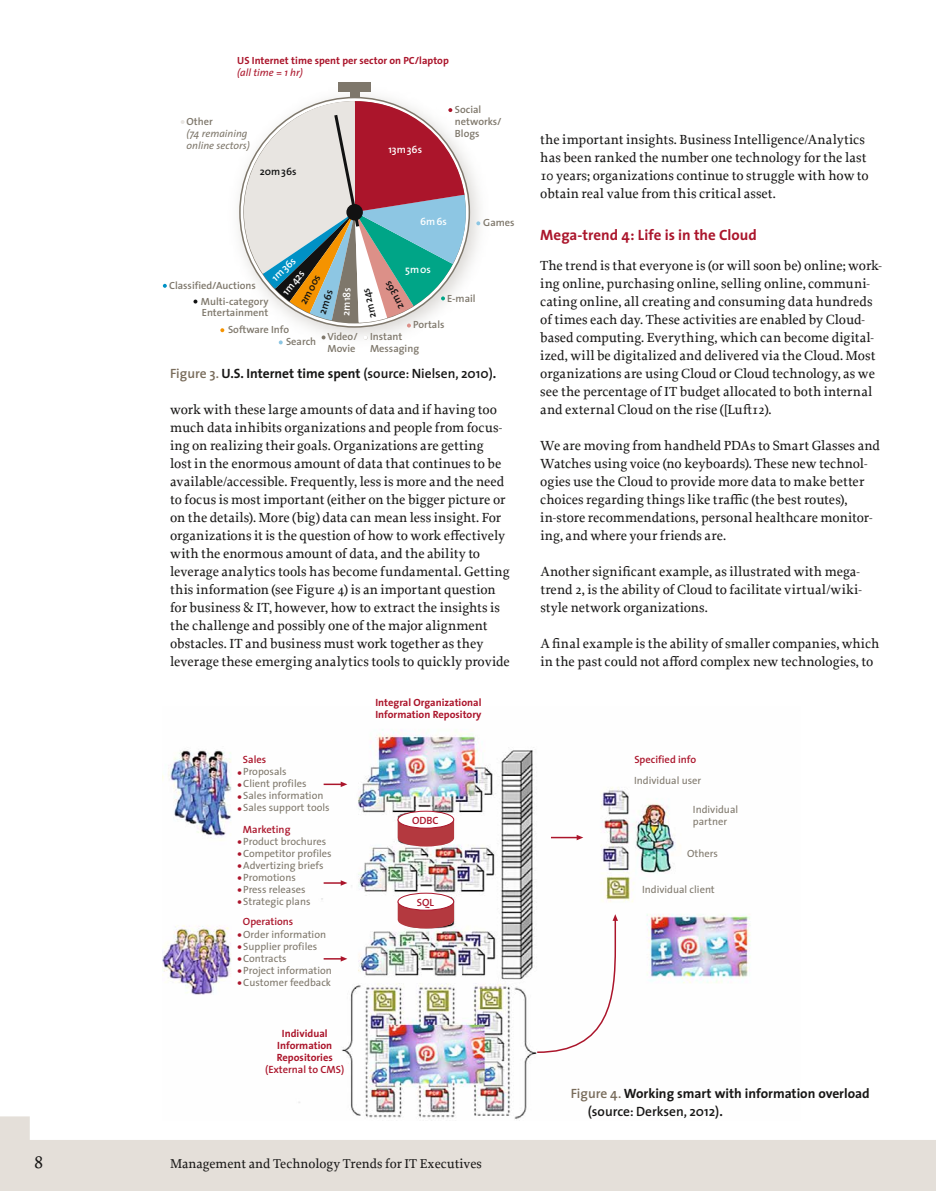
<style>
.page{position:relative;width:936px;height:1191px;background:#fff}
.page>*{position:absolute;margin:0;border:0;box-sizing:border-box;transform-origin:0 0}
.t1{font:500 18px "Proforma";color:#181716}
.t2{font:700 15px "The Sans";color:#ab162c}
.t3{font:500 13.8px/18px "Proforma";color:#181716}
.t4{font:700 13.5px/18px "The Sans";color:#181716}
.t5{font:500 13.5px "Proforma";color:#181716}
.t6{font:600 13.5px/12px "The Sans";color:#ab152b;text-align:justify}
.t7{font:10.5px/12px "The Sans";color:#7e776b}
.t8{font:700 10.5px/12px "The Sans";color:#ab152b}
.t9{font:600 10.5px "The Sans";color:#ab152b}
.t10{font:600 10.35px/11.9px "The Sans";color:#7e776b}
.t11{font:700 10.35px "The Sans";color:#ab152b}
.t12{font:600 10.35px "The Sans";color:#fff}
.t13{font:italic 10.35px/11.9px "The Sans";color:#7e776b}
.t14{font:600 10.35px "The Sans";color:#111212}
.t15{font:italic 10.35px "The Sans";color:#ab152b}
.s1{font-weight:600;color:#796c5b}
.s2{font-weight:600}
</style>
<div class="page">
<svg style="left:0;top:1116px;width:935px;height:75px;fill:#e4dfd9"></svg>
<img style="left:162px;top:729px;width:638px;height:391px">
<svg style="left:397px;top:810px;width:57px;height:36px"></svg>
<svg style="left:397px;top:892px;width:57px;height:36px"></svg>
<svg style="left:551px;top:835px;width:32px;height:5px"></svg>
<svg style="left:535px;top:914px;width:83px;height:139px"></svg>
<svg style="left:323px;top:781px;width:24px;height:6px"></svg>
<svg style="left:323px;top:880px;width:24px;height:5px"></svg>
<svg style="left:323px;top:956px;width:24px;height:5px"></svg>
<img style="left:280px;top:92px;width:201px;height:253px">
<div style="left:349px;top:92px;width:10px;height:6px;background:#7e776b"></div>
<div style="left:338px;top:82px;width:33px;height:10px;background:#7e776b"></div>
<svg style="left:476px;top:221px;width:4px;height:4px"></svg>
<svg style="left:220px;top:101px;width:248px;height:243px"></svg>
<svg style="left:193px;top:299px;width:4px;height:4px"></svg>
<svg style="left:163px;top:284px;width:4px;height:4px"></svg>
<svg style="left:181px;top:120px;width:3px;height:4px"></svg>
<p class="t11" style="left:237px;top:52px;width:213px">US Internet time spent per sector on PC/laptop</p>
<p class="t15" style="left:237px;top:64px;width:67px">(all time = 1 hr)</p>
<p class="t10" style="left:186px;top:116px;width:28px">Other</p>
<p class="t13" style="left:186px;top:127px;width:65px">(74 remaining online sectors)</p>
<p class="t14" style="left:260px;top:163px;width:38px">20m36s</p>
<p class="t12" style="left:388px;top:141px;width:35px">13m36s</p>
<p class="t10" style="left:455px;top:103px;width:48px">Social networks/<br>Blogs</p>
<p class="t12" style="left:420px;top:213px;width:28px">6m6s</p>
<p class="t10" style="left:483px;top:217px;width:33px">Games</p>
<p class="t12" style="left:267px;top:273px;width:30px;rotate:-44deg">1m36s</p>
<p class="t12" style="left:278px;top:288px;width:30px;rotate:-51deg">1m42s</p>
<p class="t14" style="left:295px;top:300px;width:34px;rotate:-62deg">2m00s</p>
<p class="t10" style="left:169px;top:279px;width:88px">Classified/Auctions</p>
<p class="t14" style="left:314px;top:312px;width:27px;rotate:-73deg">2m6s</p>
<p class="t10" style="left:201px;top:295px;width:69px">Multi-category<br>Entertainment</p>
<p class="t12" style="left:337px;top:316px;width:30px;rotate:-88deg">2m18s</p>
<p class="t14" style="left:364px;top:320px;width:32px;rotate:-104deg">2m24s</p>
<p class="t12" style="left:405px;top:261px;width:27px">5m0s</p>
<p class="t14" style="left:393px;top:312px;width:32px;rotate:-118deg">2m36s</p>
<p class="t10" style="left:447px;top:292px;width:30px">E-mail</p>
<p class="t10" style="left:228px;top:323px;width:63px">Software Info</p>
<p class="t10" style="left:286px;top:336px;width:32px">Search</p>
<p class="t10" style="left:327px;top:330px;width:32px">Video/<br>Movie</p>
<p class="t10" style="left:413px;top:318px;width:33px">Portals</p>
<p class="t10" style="left:370px;top:330px;width:51px">Instant<br>Messaging</p>
<p class="t4" style="left:170px;top:364px;width:327px"><span class="s1">Figure 3.</span> U.S. Internet time spent <span class="s2">(source: Nielsen, 2010)</span>.</p>
<p class="t3" style="left:170px;top:400px;width:341px">work with these large amounts of data and if having too much data inhibits organizations and people from focus‑ ing on realizing their goals. Organizations are getting<br>lost in the enormous amount of data that continues to be available/accessible. Frequently, less is more and the need to focus is most important (either on the bigger picture or on the details). More (big) data can mean less insight. For organizations it is the question of how to work effectively with the enormous amount of data, and the ability to leverage analytics tools has become fundamental. Getting this information (see Figure 4) is an important question for business &amp; IT, however, how to extract the insights is the challenge and possibly one of the major alignment obstacles. IT and business must work together as they leverage these emerging analytics tools to quickly provide</p>
<p class="t8" style="left:375px;top:696px;width:108px">Integral Organizational<br>Information Repository</p>
<p class="t3" style="left:540px;top:130px;width:330px">the important insights. Business Intelligence/Analytics has been ranked the number one technology for the last 10 years; organizations continue to struggle with how to obtain real value from this critical asset.</p>
<p class="t2" style="left:540px;top:222px;width:218px">Mega-trend 4: Life is in the Cloud</p>
<p class="t3" style="left:540px;top:256px;width:343px">The trend is that everyone is (or will soon be) online; work‑ ing online, purchasing online, selling online, communi‑ cating online, all creating and consuming data hundreds of times each day. These activities are enabled by Cloud&shy;based computing. Everything, which can become digital‑ ized, will be digitalized and delivered via the Cloud. Most organizations are using Cloud or Cloud technology, as we see the percentage of IT budget allocated to both internal and external Cloud on the rise ([Luft12).</p>
<p class="t3" style="left:540px;top:436px;width:341px">We are moving from handheld PDAs to Smart Glasses and Watches using voice (no keyboards). These new technol‑ ogies use the Cloud to provide more data to make better choices regarding things like traffic (the best routes), in-store recommendations, personal healthcare monitor‑ ing, and where your friends are.</p>
<p class="t3" style="left:540px;top:562px;width:322px">Another significant example, as illustrated with mega&shy;trend 2, is the ability of Cloud to facilitate virtual/wiki&shy;style network organizations.</p>
<p class="t3" style="left:540px;top:634px;width:340px">A final example is the ability of smaller companies, which in the past could not afford complex new technologies, to</p>
<p class="t9" style="left:243px;top:750px;width:25px">Sales</p>
<p class="t9" style="left:634px;top:750px;width:63px">Specified info</p>
<p class="t7" style="left:243px;top:765px;width:88px">Proposals<br>Client profiles<br>Sales information<br>Sales support tools</p>
<p class="t6" style="left:237px;top:766px;width:7px">• • • •</p>
<p class="t9" style="left:243px;top:820px;width:49px">Marketing</p>
<p class="t7" style="left:243px;top:835px;width:90px">Product brochures<br>Competitor profiles<br>Advertizing briefs<br>Promotions<br>Press releases<br>Strategic plans</p>
<p class="t6" style="left:237px;top:835px;width:7px">• • • • • •</p>
<p class="t9" style="left:243px;top:913px;width:52px">Operations</p>
<p class="t7" style="left:243px;top:928px;width:90px">Order information<br>Supplier profiles<br>Contracts<br>Project information<br>Customer feedback</p>
<p class="t6" style="left:237px;top:928px;width:7px">• • • • •</p>
<p class="t8" style="left:277px;top:1027px;width:58px;text-align:center">Individual<br>Information<br>Repositories</p>
<p class="t9" style="left:265px;top:1060px;width:81px">(External to CMS)</p>
<p class="t9" style="left:412px;top:811px;width:28px">ODBC</p>
<p class="t9" style="left:417px;top:893px;width:19px">SQL</p>
<h1 class="t1" style="left:34px;top:1151px;width:10px">8</h1>
<p class="t5" style="left:170px;top:1155px;width:313px">Management and Technology Trends for IT Executives</p>
<p class="t7" style="left:634px;top:774px;width:69px">Individual user</p>
<p class="t7" style="left:693px;top:803px;width:47px">Individual partner</p>
<p class="t7" style="left:687px;top:847px;width:32px">Others</p>
<p class="t7" style="left:642px;top:882px;width:74px">Individual client</p>
<p class="t4" style="left:588px;top:1084px;width:283px;text-indent:-17px"><span class="s1">Figure 4.</span> Working smart with information overload <span class="s2">(source: Derksen, 2012)</span>.</p>
</div>
